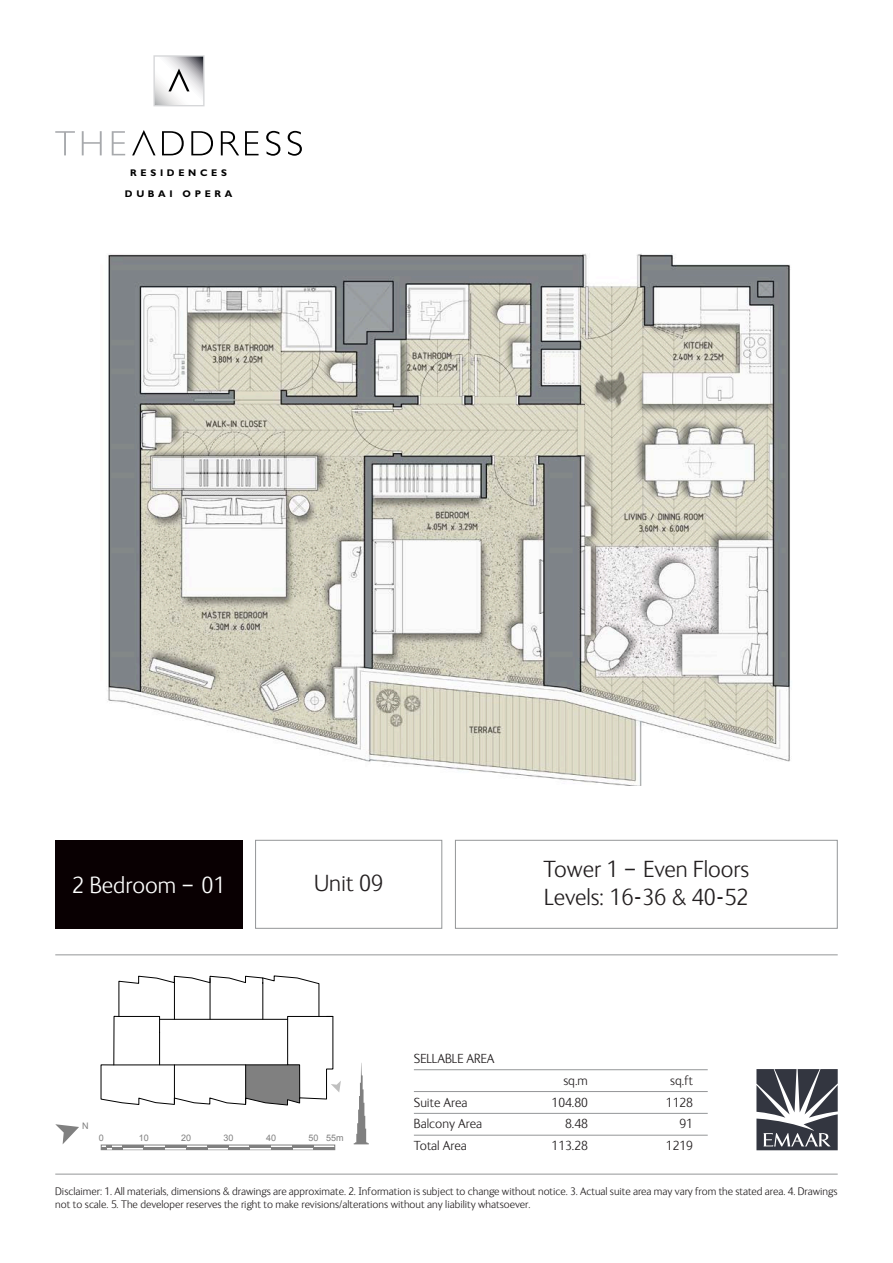
<style>
.page{position:relative;width:893px;height:1263px;background:#fff}
.page>*{position:absolute;margin:0;border:0;box-sizing:border-box;transform-origin:0 0}
.t1{font:300 24px/28.5px "FS Ingrid";color:#231f20}
.t2{font:300 24px "FS Ingrid";color:#fff}
.t3{font:300 13.5px "FS Ingrid";color:#231f20}
.t4{font:300 11.25px/13.5px "FS Ingrid";color:#231f20}
.t5{font:700 9.75px "Gill Sans";letter-spacing:.375em;color:#000}
.t6{font:9px "Arial";color:#808080}
.s1{font-family:"Trebuchet MS";font-weight:400}
</style>
<div class="page">
<svg style="left:132px;top:130px;width:24px;height:25px"></svg>
<svg style="left:162px;top:131px;width:22px;height:24px"></svg>
<svg style="left:191px;top:131px;width:22px;height:24px"></svg>
<svg style="left:221px;top:131px;width:18px;height:24px"></svg>
<svg style="left:245px;top:131px;width:14px;height:24px"></svg>
<svg style="left:266px;top:131px;width:14px;height:25px"></svg>
<svg style="left:288px;top:131px;width:14px;height:25px"></svg>
<svg style="left:55px;top:131px;width:20px;height:24px"></svg>
<svg style="left:82px;top:131px;width:20px;height:24px"></svg>
<svg style="left:112px;top:131px;width:13px;height:24px"></svg>
<svg style="left:153px;top:55px;width:52px;height:51px"></svg>
<img style="left:107px;top:254px;width:684px;height:532px">
<svg style="left:354px;top:1063px;width:15px;height:81px"></svg>
<svg style="left:55px;top:1124px;width:24px;height:20px"></svg>
<svg style="left:100px;top:975px;width:241px;height:131px"></svg>
<svg style="left:103px;top:1147px;width:19px;height:1px"></svg>
<hr style="left:144px;top:1147px;width:21px;height:3px;background:#808080">
<hr style="left:186px;top:1147px;width:21px;height:3px;background:#808080">
<hr style="left:229px;top:1147px;width:21px;height:3px;background:#808080">
<hr style="left:271px;top:1147px;width:21px;height:3px;background:#808080">
<hr style="left:314px;top:1147px;width:21px;height:3px;background:#808080">
<div style="left:101px;top:1145px;width:234px;height:5px;border:1px solid #808080"></div>
<div style="left:55px;top:840px;width:187px;height:89px;background:#090002"></div>
<div style="left:255px;top:840px;width:187px;height:89px;border:1px solid #949698"></div>
<div style="left:455px;top:840px;width:383px;height:89px;border:1px solid #949698"></div>
<hr style="left:414px;top:1069px;width:294px;height:1px;background:#949698">
<hr style="left:414px;top:1091px;width:294px;height:1px;background:#949698">
<hr style="left:414px;top:1113px;width:294px;height:1px;background:#949698">
<hr style="left:414px;top:1135px;width:294px;height:1px;background:#949698">
<hr style="left:55px;top:1174px;width:783px;height:1px;background:#949698">
<hr style="left:55px;top:954px;width:783px;height:1px;background:#949698">
<svg style="left:756px;top:1069px;width:82px;height:81px"></svg>
<p class="t5" style="left:130px;top:167px;width:98px">RESIDENCES</p>
<p class="t5" style="left:125px;top:188px;width:109px">DUBAI OPERA</p>
<h1 class="t2" style="left:72px;top:870px;width:155px">2 Bedroom <span class="s1">−</span> 01</h1>
<h1 class="t1" style="left:314px;top:868px;width:70px">Unit 09</h1>
<h1 class="t1" style="left:543px;top:854px;width:207px">Tower 1 <span class="s1">−</span> Even Floors<br>Levels: 16<span class="s1">-</span>36 &amp; 40<span class="s1">-</span>52</h1>
<p class="t6" style="left:82px;top:1120px;width:8px">N</p>
<p class="t6" style="left:99px;top:1132px;width:7px">0</p>
<p class="t6" style="left:139px;top:1132px;width:12px">10</p>
<p class="t6" style="left:181px;top:1132px;width:12px">20</p>
<p class="t6" style="left:224px;top:1132px;width:12px">30</p>
<p class="t6" style="left:266px;top:1132px;width:12px">40</p>
<p class="t6" style="left:309px;top:1132px;width:36px">50 55m</p>
<p class="t3" style="left:414px;top:1050px;width:82px">SELLABLE AREA</p>
<p class="t3" style="left:563px;top:1072px;width:26px">sq.m</p>
<p class="t3" style="left:670px;top:1072px;width:24px">sq.ft</p>
<p class="t3" style="left:414px;top:1093px;width:55px">Suite Area</p>
<p class="t3" style="left:552px;top:1093px;width:38px">104.80</p>
<p class="t3" style="left:666px;top:1093px;width:28px">1128</p>
<p class="t3" style="left:414px;top:1115px;width:70px">Balcony Area</p>
<p class="t3" style="left:565px;top:1115px;width:24px">8.48</p>
<p class="t3" style="left:679px;top:1115px;width:15px">91</p>
<p class="t3" style="left:414px;top:1137px;width:55px">Total Area</p>
<p class="t3" style="left:552px;top:1137px;width:38px">113.28</p>
<p class="t3" style="left:666px;top:1137px;width:28px">1219</p>
<p class="t4" style="left:55px;top:1184px;width:784px">Disclaimer: 1. All materials, dimensions &amp; drawings are approximate. 2. Information is subject to change without notice. 3. Actual suite area may vary from the stated area. 4. Drawings not to scale. 5. The developer reserves the right to make revisions/alterations without any liability whatsoever.</p>
</div>
